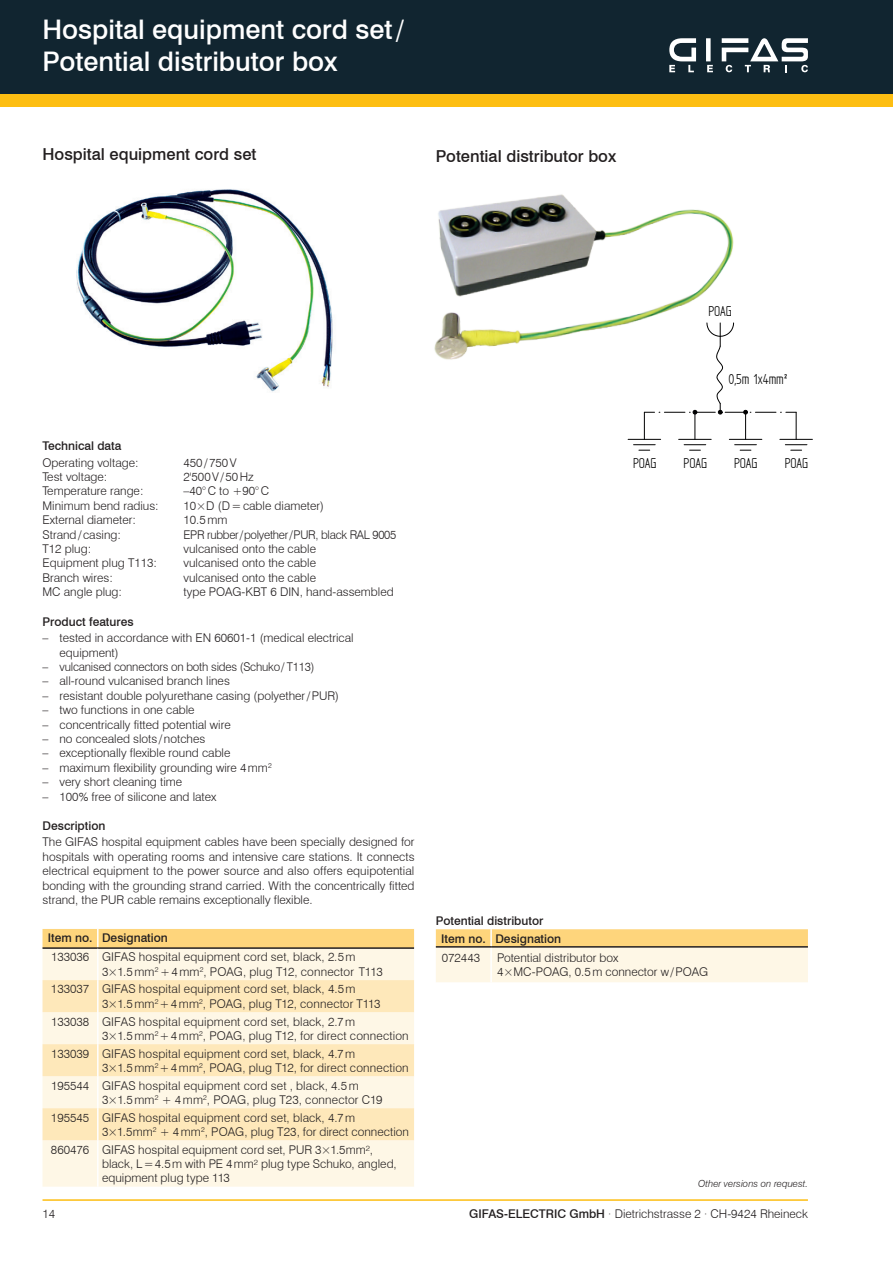
<style>
.page{position:relative;width:893px;height:1263px;background:#fff}
.page>*{position:absolute;margin:0;border:0;box-sizing:border-box;transform-origin:0 0}
.t1{font:500 27px/32.4px "Swiss 721 BT";color:#fff}
.t2{font:500 16.5px "Swiss 721 BT";color:#231f20}
.t3{font:16.35px "Solid Edge ISO";color:#000001}
.t4{font:300 12px/14.4px "Swiss 721 BT";color:#231f20}
.t5{font:500 12px/17.5px "Swiss 721 BT";color:#231f20}
.t6{font:300 12px "Swiss 721 BT";letter-spacing:-.025em;color:#231f20}
.t7{font:italic 300 9.75px "Swiss 721 BT";color:#231f20}
.s1{font-weight:500}
</style>
<div class="page">
<div style="left:0;top:89px;width:893px;height:17px;background:#fdbe12"></div>
<div style="left:0;top:0;width:893px;height:94px;background:#112530"></div>
<hr style="left:43px;top:1199px;width:765px;height:2px;background:#fdbe12">
<div style="left:706px;top:38px;width:5px;height:23px;background:#fff"></div>
<svg style="left:669px;top:38px;width:27px;height:34px"></svg>
<svg style="left:707px;top:65px;width:6px;height:7px"></svg>
<svg style="left:722px;top:38px;width:86px;height:34px"></svg>
<img style="left:76px;top:189px;width:257px;height:203px">
<img style="left:434px;top:194px;width:300px;height:166px">
<hr style="left:628px;top:439px;width:33px;height:1px;background:#000001">
<hr style="left:780px;top:439px;width:32px;height:1px;background:#000001">
<svg style="left:634px;top:323px;width:173px;height:128px"></svg>
<div style="left:43px;top:949px;width:371px;height:238px;background:#fef7e6"></div>
<svg style="left:43px;top:980px;width:371px;height:160px;background:#feeecb"></svg>
<div style="left:43px;top:929px;width:371px;height:18px;background:#fed57c"></div>
<hr style="left:43px;top:947px;width:55px;height:2px;background:#231f20">
<hr style="left:98px;top:947px;width:316px;height:2px;background:#231f20">
<hr style="left:97px;top:949px;width:2px;height:31px;background:#fff">
<hr style="left:97px;top:980px;width:2px;height:32px;background:#fff">
<hr style="left:97px;top:1012px;width:2px;height:32px;background:#fff">
<hr style="left:97px;top:1044px;width:2px;height:32px;background:#fff">
<hr style="left:97px;top:1076px;width:2px;height:32px;background:#fff">
<hr style="left:97px;top:1108px;width:2px;height:32px;background:#fff">
<hr style="left:97px;top:1140px;width:2px;height:47px;background:#fff">
<svg style="left:436px;top:929px;width:372px;height:53px;background:#feebc3"></svg>
<hr style="left:490px;top:948px;width:2px;height:34px;background:#fff">
<hr style="left:436px;top:946px;width:55px;height:2px;background:#231f20">
<hr style="left:491px;top:946px;width:317px;height:2px;background:#231f20">
<h1 class="t1" style="left:43px;top:13px;width:363px">Hospital equipment cord set/<br>Potential distributor box</h1>
<h2 class="t2" style="left:43px;top:144px;width:215px">Hospital equipment cord set</h2>
<h2 class="t2" style="left:436px;top:146px;width:182px">Potential distributor box</h2>
<h3 class="t3" style="left:708px;top:303px;width:25px">POAG</h3>
<p class="t5" style="left:43px;top:437px;width:80px">Technical data</p>
<p class="t4" style="left:43px;top:455px;width:98px">Operating voltage:</p>
<p class="t4" style="left:184px;top:455px;width:55px">450/750V</p>
<p class="t4" style="left:43px;top:469px;width:66px">Test voltage:</p>
<p class="t4" style="left:184px;top:469px;width:72px">2'500V/50Hz</p>
<p class="t4" style="left:43px;top:484px;width:102px">Temperature range:</p>
<p class="t4" style="left:184px;top:484px;width:87px">–40°C to +90°C</p>
<p class="t4" style="left:43px;top:498px;width:118px">Minimum bend radius:</p>
<p class="t4" style="left:184px;top:498px;width:142px">10×D (D=cable diameter)</p>
<p class="t4" style="left:43px;top:513px;width:95px">External diameter:</p>
<p class="t4" style="left:184px;top:513px;width:45px">10.5mm</p>
<p class="t4" style="left:43px;top:527px;width:80px">Strand/casing:</p>
<p class="t6" style="left:184px;top:527px;width:214px">EPR rubber/polyether/PUR, black RAL 9005</p>
<p class="t4" style="left:43px;top:541px;width:50px">T12 plug:</p>
<p class="t4" style="left:184px;top:541px;width:134px">vulcanised onto the cable</p>
<p class="t4" style="left:43px;top:556px;width:116px">Equipment plug T113:</p>
<p class="t4" style="left:184px;top:556px;width:134px">vulcanised onto the cable</p>
<p class="t4" style="left:43px;top:570px;width:72px">Branch wires:</p>
<p class="t4" style="left:184px;top:570px;width:134px">vulcanised onto the cable</p>
<p class="t4" style="left:43px;top:585px;width:81px">MC angle plug:</p>
<p class="t4" style="left:184px;top:585px;width:212px">type POAG-KBT 6 DIN, hand-assembled</p>
<p class="t5" style="left:43px;top:613px;width:93px">Product features</p>
<p class="t4" style="left:60px;top:631px;width:296px;text-indent:-17px">– tested in accordance with EN 60601-1 (medical electrical equipment)</p>
<p class="t4" style="left:43px;top:659px;width:274px">– vulcanised connectors on both sides (Schuko/ T113)</p>
<p class="t4" style="left:43px;top:674px;width:189px">– all-round vulcanised branch lines</p>
<p class="t4" style="left:43px;top:688px;width:298px">– resistant double polyurethane casing (polyether/PUR)</p>
<p class="t4" style="left:43px;top:703px;width:153px">– two functions in one cable</p>
<p class="t4" style="left:43px;top:717px;width:190px">– concentrically fitted potential wire</p>
<p class="t4" style="left:43px;top:731px;width:164px">– no concealed slots /notches</p>
<p class="t4" style="left:43px;top:746px;width:189px">– exceptionally flexible round cable</p>
<p class="t4" style="left:43px;top:760px;width:231px">– maximum flexibility grounding wire 4mm<sup>2</sup></p>
<p class="t4" style="left:43px;top:775px;width:141px">– very short cleaning time</p>
<p class="t4" style="left:43px;top:789px;width:176px">– 100% free of silicone and latex</p>
<p class="t5" style="left:43px;top:817px;width:64px">Description</p>
<p class="t4" style="left:43px;top:835px;width:374px;text-align:justify">The GIFAS hospital equipment cables have been specially designed for hospitals with operating rooms and intensive care stations. It connects electrical equipment to the power source and also offers equipotential bonding with the grounding strand carried. With the concentrically fitted strand, the PUR cable remains exceptionally flexible.</p>
<p class="t5" style="left:48px;top:929px;width:122px">Item no. Designation</p>
<p class="t4" style="left:102px;top:950px;width:282px;text-indent:-51px">133036 GIFAS hospital equipment cord set, black, 2.5m<br>3×1.5mm<sup>2</sup> +4mm<sup>2</sup>, POAG, plug T12, connector T113</p>
<p class="t4" style="left:102px;top:982px;width:280px;text-indent:-51px">133037 GIFAS hospital equipment cord set, black, 4.5m<br>3×1.5mm<sup>2</sup>+4mm<sup>2</sup>, POAG, plug T12, connector T113</p>
<p class="t4" style="left:102px;top:1014px;width:308px;text-indent:-51px">133038 GIFAS hospital equipment cord set, black, 2.7m<br>3×1.5mm<sup>2</sup>+4mm<sup>2</sup>, POAG, plug T12, for direct connection</p>
<p class="t4" style="left:102px;top:1046px;width:308px;text-indent:-51px">133039 GIFAS hospital equipment cord set, black, 4.7m<br>3×1.5mm<sup>2</sup>+4mm<sup>2</sup>, POAG, plug T12, for direct connection</p>
<p class="t4" style="left:102px;top:1078px;width:282px;text-indent:-51px">195544 GIFAS hospital equipment cord set , black, 4.5m<br>3×1.5mm<sup>2</sup> + 4mm<sup>2</sup>, POAG, plug T23, connector C19</p>
<p class="t4" style="left:102px;top:1110px;width:309px;text-indent:-51px">195545 GIFAS hospital equipment cord set, black, 4.7m<br>3×1.5mm<sup>2</sup> + 4mm<sup>2</sup>, POAG, plug T23, for direct connection</p>
<p class="t4" style="left:102px;top:1142px;width:296px;text-indent:-51px">860476 GIFAS hospital equipment cord set, PUR 3×1.5mm², black, L=4.5m with PE 4mm² plug type Schuko, angled, equipment plug type 113</p>
<h3 class="t3" style="left:728px;top:371px;width:61px">0,5m 1x4mm²</h3>
<h3 class="t3" style="left:633px;top:455px;width:25px">POAG</h3>
<h3 class="t3" style="left:684px;top:455px;width:25px">POAG</h3>
<h3 class="t3" style="left:734px;top:455px;width:25px">POAG</h3>
<h3 class="t3" style="left:785px;top:455px;width:25px">POAG</h3>
<p class="t5" style="left:441px;top:912px;width:122px;text-indent:-5px">Potential distributor<br>Item no. Designation</p>
<p class="t4" style="left:442px;top:950px;width:40px">072443</p>
<p class="t4" style="left:497px;top:950px;width:213px">Potential distributor box<br>4×MC-POAG, 0.5m connector w/POAG</p>
<p class="t7" style="left:698px;top:1177px;width:111px">Other versions on request.</p>
<p class="t4" style="left:43px;top:1207px;width:14px">14</p>
<p class="t4" style="left:469px;top:1207px;width:340px"><span class="s1">GIFAS-ELECTRIC GmbH</span> · Dietrichstrasse 2 · CH-9424 Rheineck</p>
</div>
